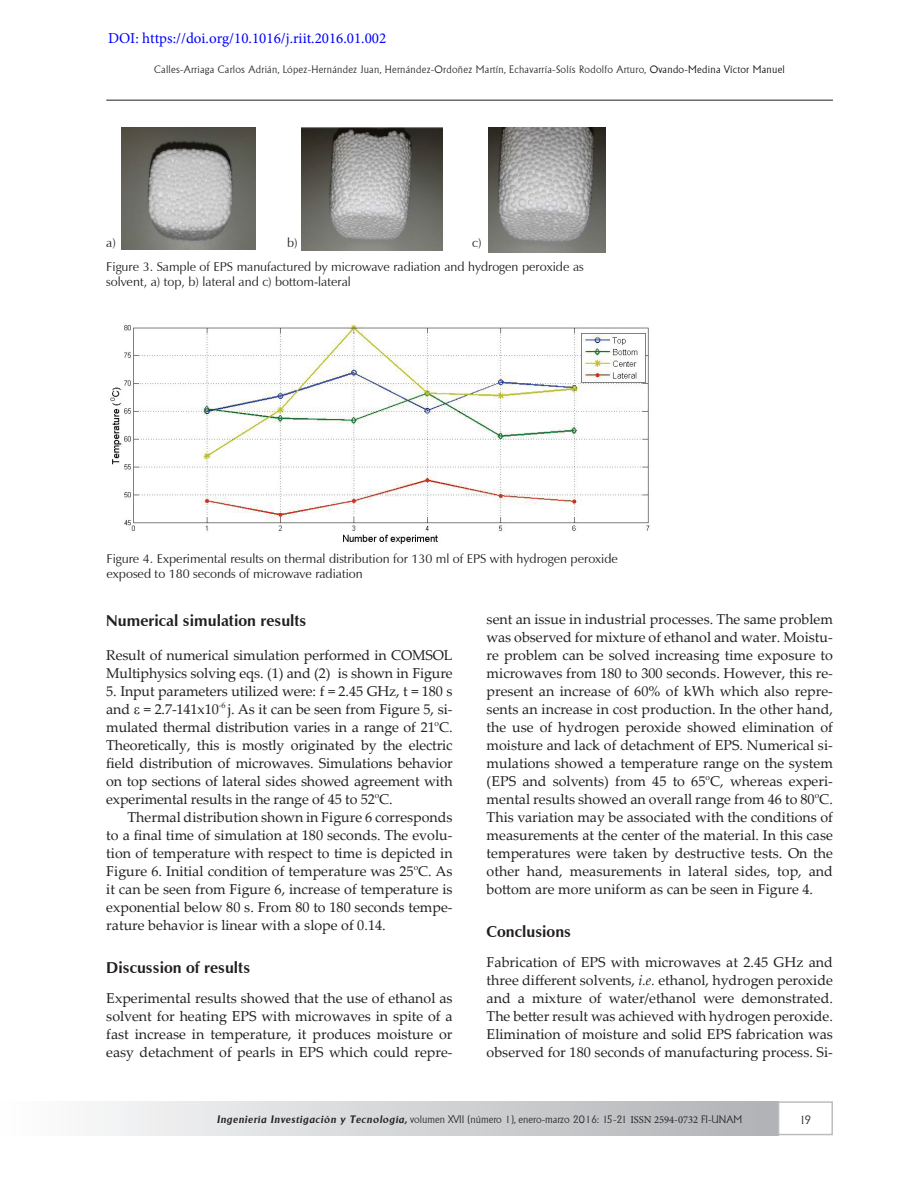
<style>
.page{position:relative;width:918px;height:1188px;background:#fff}
.page>*{position:absolute;margin:0;border:0;box-sizing:border-box;transform-origin:0 0}
.t1{font:700 15.75px "Zapf Humanist 601 BT";color:#231f20}
.t2{font:15px "Minion Pro";color:#00f}
.t3{font:14.25px/18px "Palatino Linotype";color:#231f20;text-align:justify}
.t4{font:12.75px/15px "Zapf Humanist 601 BT";color:#231f20}
.t5{font:300 12px "Adelon";color:#231f20}
.t6{font:300 10.5px "Adelon";letter-spacing:.025em;color:#231f20}
.t7{font:300 10.5px "Adelon";color:#231f20}
.s1{color:#040503}
.s2{font-style:italic}
.s3{font-weight:600;font-style:italic}
.s4{font-family:"Minion Pro";font-weight:400}
</style>
<div class="page">
<div style="left:0;top:1101px;width:778px;height:34px;background:linear-gradient(to right,#fefefe,#b0b2b5)"></div>
<div style="left:778px;top:1101px;width:55px;height:34px;border:2px solid #bcbdc0"></div>
<hr style="left:0;top:1101px;width:2px;height:34px;background:#fefefe">
<hr style="left:106px;top:100px;width:727px;height:1px;background:#231f20">
<img style="left:121px;top:128px;width:134px;height:122px">
<img style="left:301px;top:127px;width:141px;height:123px">
<img style="left:489px;top:128px;width:116px;height:124px">
<img style="left:110px;top:324px;width:540px;height:220px">
<p class="t2" style="left:108px;top:28px;width:280px">DOI: https://doi.org/10.1016/j.riit.2016.01.002</p>
<p class="t6" style="left:154px;top:63px;width:632px">Calles-Arriaga Carlos Adrián, López-Hernández Juan, Hernández-Ordoñez Martín, Echavarría-Solís Rodolfo Arturo, <span class="s1">Ovando-Medina Víctor Manuel</span></p>
<p class="t4" style="left:106px;top:235px;width:11px">a)</p>
<p class="t4" style="left:287px;top:235px;width:12px">b)</p>
<p class="t4" style="left:472px;top:235px;width:11px">c)</p>
<p class="t4" style="left:106px;top:259px;width:479px">Figure 3. Sample of EPS manufactured by microwave radiation and hydrogen peroxide as solvent, a) top, b) lateral and c) bottom-lateral</p>
<p class="t4" style="left:107px;top:551px;width:513px">Figure 4. Experimental results on thermal distribution for 130 ml of EPS with hydrogen peroxide exposed to 180 seconds of microwave radiation</p>
<p class="t1" style="left:106px;top:611px;width:202px">Numerical simulation results</p>
<p class="t3" style="left:106px;top:646px;width:348px">Result of numerical simulation performed in COMSOL<br>Multiphysics solving eqs. (1) and (2) is shown in Figure</p>
<p class="t3" style="left:106px;top:682px;width:348px">5. Input parameters utilized were: f = 2.45 GHz, t = 180 s and = 2.7-141x10<sup>-6</sup> j. As it can be seen from Figure 5, si&shy;mulated thermal distribution varies in a range of 21<sup>o</sup>C.<br>Theoretically, this is mostly originated by the electric field distribution of microwaves. Simulations behavior on top sections of lateral sides showed agreement with experimental results in the range of 45 to 52<sup>o</sup>C.</p>
<p class="t3" style="left:106px;top:808px;width:348px;text-indent:21px">Thermal distribution shown in Figure 6 corresponds to a final time of simulation at 180 seconds. The evolu&shy;tion of temperature with respect to time is depicted in Figure 6. Initial condition of temperature was 25<sup>o</sup>C. As it can be seen from Figure 6, increase of temperature is exponential below 80 s. From 80 to 180 seconds tempe&shy;rature behavior is linear with a slope of 0.14.</p>
<p class="t1" style="left:106px;top:958px;width:145px">Discussion of results</p>
<p class="t3" style="left:106px;top:989px;width:348px">Experimental results showed that the use of ethanol as solvent for heating EPS with microwaves in spite of a fast increase in temperature, it produces moisture or easy detachment of pearls in EPS which could repre-</p>
<p class="t3" style="left:487px;top:610px;width:348px">sent an issue in industrial processes. The same problem was observed for mixture of ethanol and water. Moistu&shy;re problem can be solved increasing time exposure to microwaves from 180 to 300 seconds. However, this re&shy;present an increase of 60% of kWh which also repre&shy;sents an increase in cost production. In the other hand, the use of hydrogen peroxide showed elimination of moisture and lack of detachment of EPS. Numerical si&shy;mulations showed a temperature range on the system (EPS and solvents) from 45 to 65<sup>o</sup>C, whereas experi&shy;mental results showed an overall range from 46 to 80<sup>o</sup>C.<br>This variation may be associated with the conditions of measurements at the center of the material. In this case temperatures were taken by destructive tests. On the other hand, measurements in lateral sides, top, and bottom are more uniform as can be seen in Figure 4.</p>
<p class="t1" style="left:487px;top:922px;width:86px">Conclusions</p>
<p class="t3" style="left:487px;top:953px;width:348px">Fabrication of EPS with microwaves at 2.45 GHz and three different solvents, <span class="s2">i.e.</span> ethanol, hydrogen peroxide and a mixture of water/ethanol were demonstrated.<br>The better result was achieved with hydrogen peroxide.<br>Elimination of moisture and solid EPS fabrication was observed for 180 seconds of manufacturing process. Si-</p>
<p class="t7" style="left:217px;top:1113px;width:527px"><span class="s3">Ingeniería Investigación y Tecnología,</span> volumen XVII (número 1), enero-marzo 2016: 15-21 <span class="s4">ISSN 2594-0732</span> FI-UNAM</p>
<p class="t5" style="left:799px;top:1113px;width:14px">19</p>
</div>
